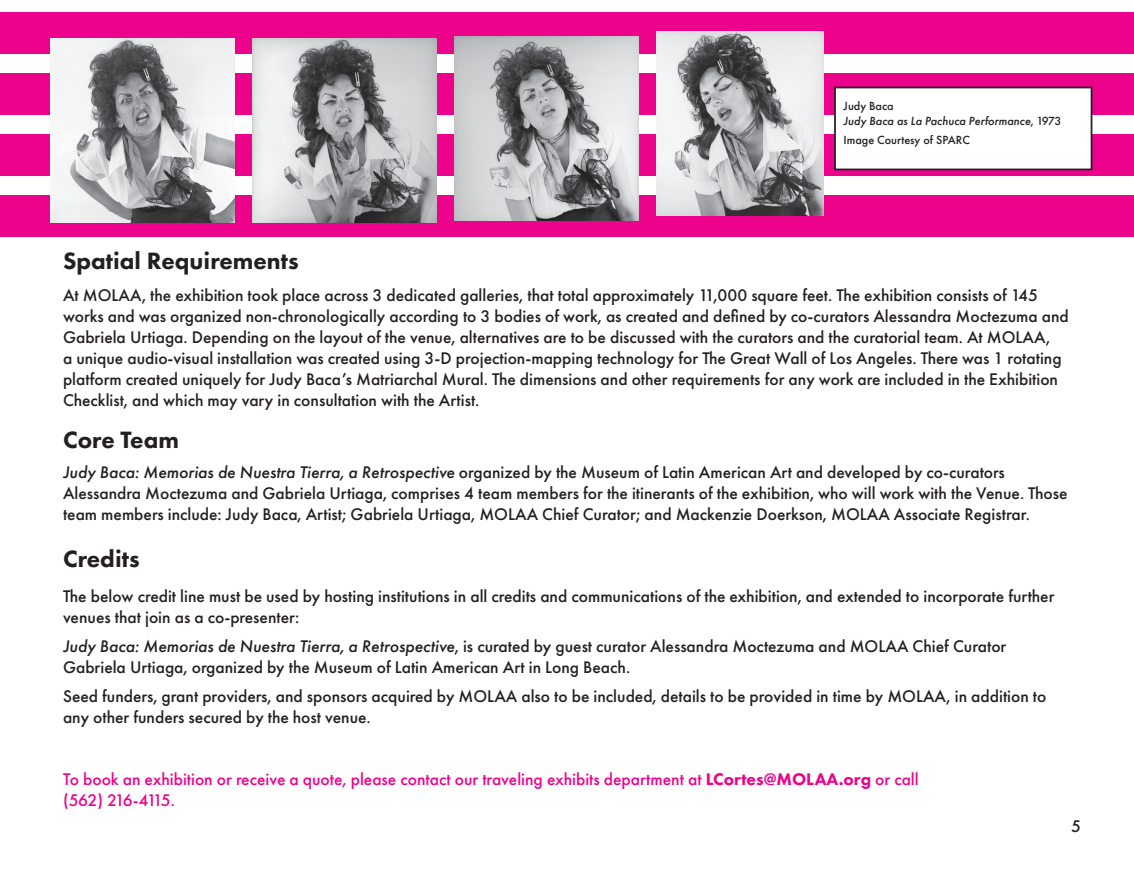
<style>
.page{position:relative;width:1134px;height:882px;background:#fff}
.page>*{position:absolute;margin:0;border:0;box-sizing:border-box;transform-origin:0 0}
.t1{font:800 24.5px "Futura PT";color:#231f20}
.t2{font:500 17.5px/21px "Futura PT";color:#231f20}
.t3{font:500 17.5px/21px "Futura PT";color:#ed028c}
.t4{font:italic 500 12.25px/14.7px "Futura PT";color:#231f20}
.t5{font:500 12.25px "Futura PT";color:#231f20}
.s1{font-style:normal}
.s2{font-style:italic}
.s3{font-weight:800}
</style>
<div class="page">
<div style="left:0;top:13px;width:1134px;height:41px;background:#ed028c"></div>
<div style="left:0;top:73px;width:1134px;height:42px;background:#ed028c"></div>
<div style="left:0;top:134px;width:1134px;height:41px;background:#ed028c"></div>
<div style="left:0;top:195px;width:1134px;height:41px;background:#ed028c"></div>
<img style="left:51px;top:39px;width:184px;height:184px">
<img style="left:252px;top:39px;width:184px;height:184px">
<img style="left:455px;top:37px;width:184px;height:184px">
<img style="left:657px;top:32px;width:166px;height:184px">
<div style="left:835px;top:88px;width:257px;height:81px;background:#fff"></div>
<div style="left:834px;top:87px;width:258px;height:83px;border:2px solid #231f20"></div>
<h1 class="t1" style="left:63px;top:246px;width:237px">Spatial Requirements</h1>
<p class="t4" style="left:844px;top:99px;width:219px"><span class="s1">Judy Baca<br></span>Judy Baca as La Pachuca Performance<span class="s1">, 1973</span></p>
<p class="t5" style="left:844px;top:132px;width:128px">Image Courtesy of SPARC</p>
<p class="t2" style="left:63px;top:284px;width:1007px">At MOLAA, the exhibition took place across 3 dedicated galleries, that total approximately 11,000 square feet. The exhibition consists of 145 works and was organized non-chronologically according to 3 bodies of work, as created and defined by co-curators Alessandra Moctezuma and Gabriela Urtiaga. Depending on the layout of the venue, alternatives are to be discussed with the curators and the curatorial team. At MOLAA,<br>a unique audio-visual installation was created using 3-D projection-mapping technology for The Great Wall of Los Angeles. There was 1 rotating platform created uniquely for Judy Baca’s Matriarchal Mural. The dimensions and other requirements for any work are included in the Exhibition Checklist, and which may vary in consultation with the Artist.</p>
<h1 class="t1" style="left:63px;top:424px;width:118px">Core Team</h1>
<p class="t2" style="left:63px;top:461px;width:1006px"><span class="s2">Judy Baca: Memorias de Nuestra Tierra, a Retrospective</span> organized by the Museum of Latin American Art and developed by co-curators<br>Alessandra Moctezuma and Gabriela Urtiaga, comprises 4 team members for the itinerants of the exhibition, who will work with the Venue. Those team members include: Judy Baca, Artist; Gabriela Urtiaga, MOLAA Chief Curator; and Mackenzie Doerkson, MOLAA Associate Registrar.</p>
<h1 class="t1" style="left:63px;top:544px;width:78px">Credits</h1>
<p class="t2" style="left:63px;top:586px;width:993px">The below credit line must be used by hosting institutions in all credits and communications of the exhibition, and extended to incorporate further venues that join as a co-presenter:</p>
<p class="t2" style="left:63px;top:636px;width:945px"><span class="s2">Judy Baca: Memorias de Nuestra Tierra, a Retrospective</span>, is curated by guest curator Alessandra Moctezuma and MOLAA Chief Curator<br>Gabriela Urtiaga, organized by the Museum of Latin American Art in Long Beach.</p>
<p class="t2" style="left:63px;top:685px;width:985px">Seed funders, grant providers, and sponsors acquired by MOLAA also to be included, details to be provided in time by MOLAA, in addition to any other funders secured by the host venue.</p>
<p class="t3" style="left:63px;top:769px;width:857px">To book an exhibition or receive a quote, please contact our traveling exhibits department at <span class="s3">LCortes@MOLAA.org</span> or call (562) 216-4115.</p>
<p class="t2" style="left:1071px;top:816px;width:11px">5</p>
</div>
